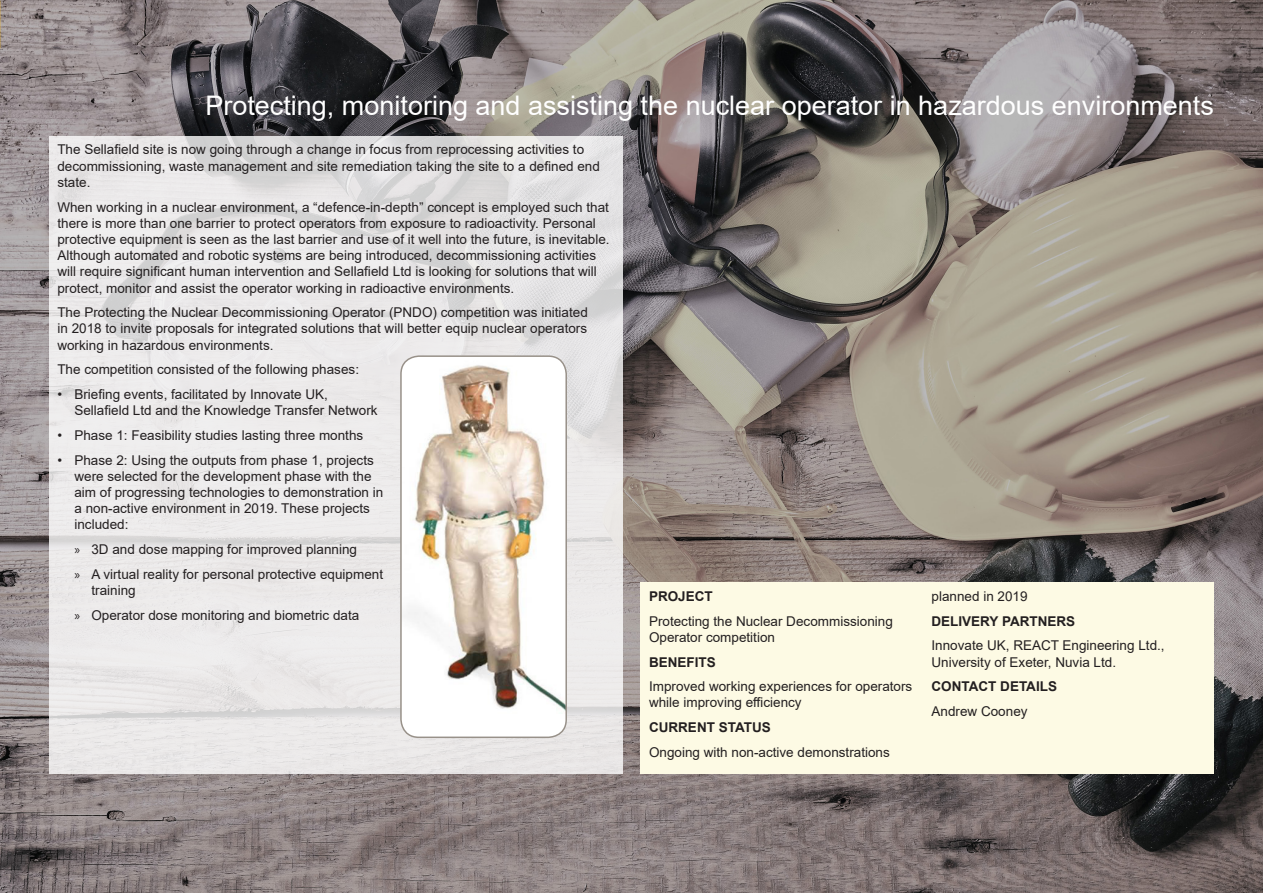
<style>
.page{position:relative;width:1263px;height:893px;background:#fff}
.page>*{position:absolute;margin:0;border:0;box-sizing:border-box;transform-origin:0 0}
.t1{font:27px "Arial";color:#fff}
.t2{font:13.5px/16.2px "Arial";color:#231f20}
.t3{font:700 13.5px "Arial";color:#231f20}
.s1{font-family:"Myriad Pro"}
</style>
<div class="page">
<img style="left:0;top:0;width:1263px;height:893px">
<svg style="left:49px;top:136px;width:573px;height:638px;background:#e8e6e6"></svg>
<img style="left:401px;top:356px;width:165px;height:381px">
<div style="left:400px;top:355px;width:167px;height:383px;border:2px solid #989189;border-radius:18px"></div>
<div style="left:640px;top:583px;width:574px;height:191px;background:#fdfae4"></div>
<p class="t1" style="left:205px;top:87px;width:1010px">Protecting, monitoring and assisting the nuclear operator in hazardous environments</p>
<p class="t2" style="left:57px;top:141px;width:544px">The Sellafield site is now going through a change in focus from reprocessing activities to decommissioning, waste management and site remediation taking the site to a defined end state.</p>
<p class="t2" style="left:57px;top:199px;width:554px">When working in a nuclear environment, a “defence-in-depth” concept is employed such that there is more than one barrier to protect operators from exposure to radioactivity. Personal protective equipment is seen as the last barrier and use of it well into the future, is inevitable.<br>Although automated and robotic systems are being introduced, decommissioning activities will require significant human intervention and Sellafield Ltd is looking for solutions that will protect, monitor and assist the operator working in radioactive environments.</p>
<p class="t2" style="left:57px;top:304px;width:532px;text-align:justify">The Protecting the Nuclear Decommissioning Operator (PNDO) competition was initiated in 2018 to invite proposals for integrated solutions that will better equip nuclear operators working in hazardous environments.</p>
<p class="t2" style="left:57px;top:361px;width:303px">The competition consisted of the following phases:</p>
<p class="t2" style="left:74px;top:386px;width:305px;text-indent:-17px">• Briefing events, facilitated by Innovate UK,<br>Sellafield Ltd and the Knowledge Transfer Network</p>
<p class="t2" style="left:57px;top:427px;width:307px">• Phase 1: Feasibility studies lasting three months</p>
<p class="t2" style="left:74px;top:452px;width:310px;text-indent:-17px">• Phase 2: Using the outputs from phase 1, projects were selected for the development phase with the aim of progressing technologies to demonstration in a non-active environment in 2019. These projects included:</p>
<p class="t2" style="left:74px;top:541px;width:284px"><span class="s1">»</span> 3D and dose mapping for improved planning</p>
<p class="t2" style="left:91px;top:566px;width:293px;text-indent:-17px"><span class="s1">»</span> A virtual reality for personal protective equipment training</p>
<p class="t2" style="left:74px;top:607px;width:286px"><span class="s1">»</span> Operator dose monitoring and biometric data</p>
<p class="t3" style="left:649px;top:587px;width:65px">PROJECT</p>
<p class="t2" style="left:649px;top:613px;width:245px">Protecting the Nuclear Decommissioning<br>Operator competition</p>
<p class="t3" style="left:649px;top:652px;width:68px">BENEFITS</p>
<p class="t2" style="left:649px;top:678px;width:265px">Improved working experiences for operators while improving efficiency</p>
<p class="t3" style="left:649px;top:718px;width:123px">CURRENT STATUS</p>
<p class="t2" style="left:649px;top:744px;width:242px">Ongoing with non-active demonstrations</p>
<p class="t2" style="left:931px;top:588px;width:98px">planned in 2019</p>
<p class="t3" style="left:931px;top:611px;width:145px">DELIVERY PARTNERS</p>
<p class="t2" style="left:931px;top:637px;width:235px">Innovate UK, REACT Engineering Ltd.,<br>University of Exeter, Nuvia Ltd.</p>
<p class="t3" style="left:931px;top:677px;width:127px">CONTACT DETAILS</p>
<p class="t2" style="left:931px;top:703px;width:98px">Andrew Cooney</p>
</div>
